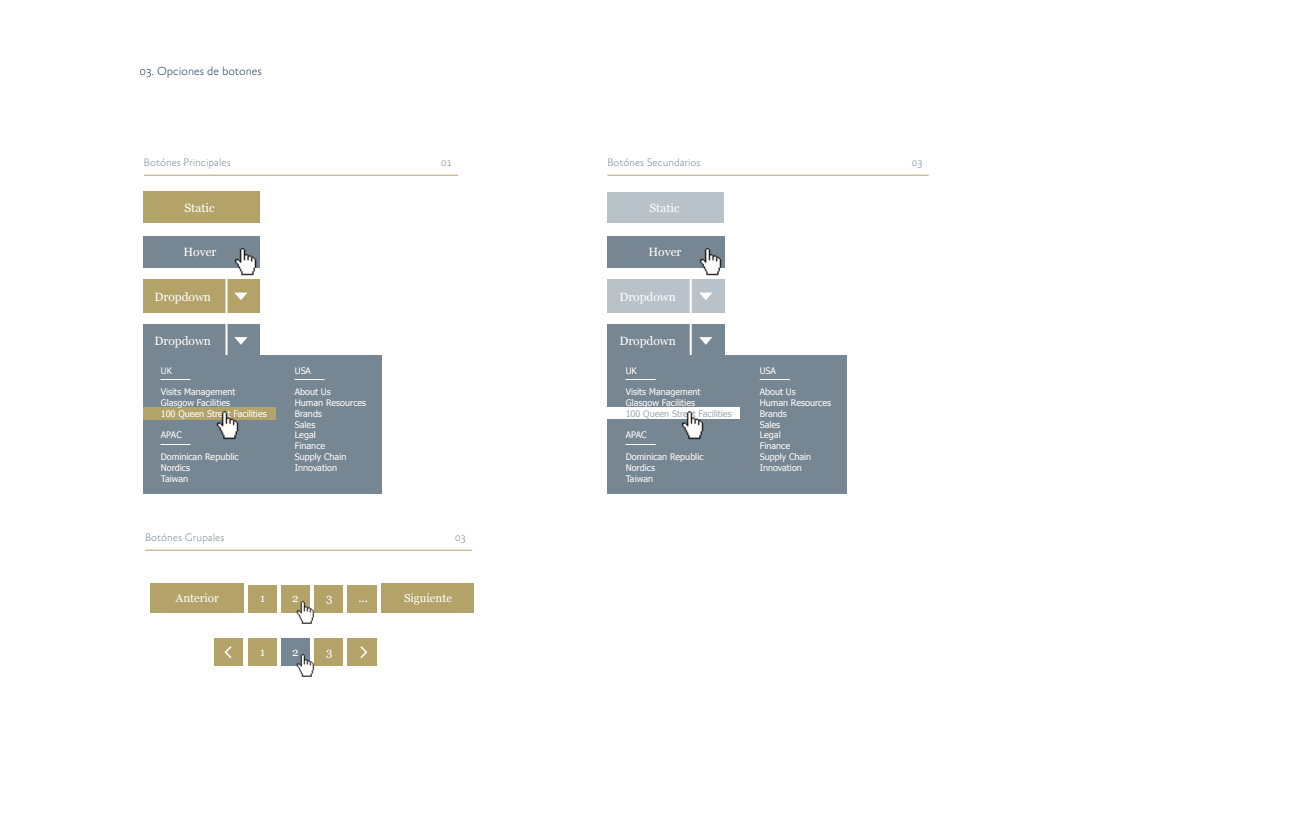
<style>
.page{position:relative;width:1303px;height:814px;background:#fff}
.page>*{position:absolute;margin:0;border:0;box-sizing:border-box;transform-origin:0 0}
.t1{font:12px "Georgia";color:#fff}
.t2{font:100 12px "Absara Sans OT";color:#1b365d}
.t3{font:11.6px "Georgia";color:#fff}
.t4{font:100 11px "Absara Sans OT";color:#768692}
.t5{font:9px/10.8px "Tahoma";color:#fff}
.t6{font:9px "Tahoma";color:#9faab3}
</style>
<div class="page">
<hr style="left:144px;top:175px;width:314px;height:1px;background:#b3a369">
<hr style="left:607px;top:175px;width:321px;height:1px;background:#b3a369">
<div style="left:607px;top:192px;width:116px;height:31px;background:#bac2c9"></div>
<div style="left:607px;top:236px;width:117px;height:32px;background:#768692"></div>
<div style="left:607px;top:279px;width:117px;height:34px;background:#bac2c9"></div>
<div style="left:607px;top:324px;width:117px;height:31px;background:#768692"></div>
<img style="left:699px;top:248px;width:23px;height:28px">
<hr style="left:689px;top:278px;width:2px;height:35px;background:#fff">
<hr style="left:689px;top:324px;width:2px;height:33px;background:#fff">
<svg style="left:700px;top:293px;width:12px;height:7px"></svg>
<svg style="left:699px;top:337px;width:13px;height:8px"></svg>
<div style="left:607px;top:355px;width:239px;height:139px;background:#768692"></div>
<div style="left:607px;top:407px;width:132px;height:12px;background:#fff"></div>
<hr style="left:625px;top:379px;width:30px;height:1px;background:#fff">
<hr style="left:759px;top:379px;width:30px;height:1px;background:#fff">
<hr style="left:625px;top:444px;width:30px;height:1px;background:#fff">
<img style="left:681px;top:411px;width:23px;height:29px">
<div style="left:143px;top:191px;width:116px;height:32px;background:#b3a369"></div>
<div style="left:143px;top:236px;width:116px;height:32px;background:#768692"></div>
<div style="left:143px;top:279px;width:116px;height:34px;background:#b3a369"></div>
<div style="left:143px;top:324px;width:116px;height:31px;background:#768692"></div>
<img style="left:234px;top:248px;width:23px;height:28px">
<hr style="left:225px;top:278px;width:2px;height:35px;background:#fff">
<hr style="left:225px;top:324px;width:2px;height:33px;background:#fff">
<svg style="left:234px;top:293px;width:13px;height:7px"></svg>
<svg style="left:234px;top:337px;width:13px;height:8px"></svg>
<div style="left:143px;top:355px;width:238px;height:139px;background:#768692"></div>
<div style="left:143px;top:407px;width:133px;height:13px;background:#b3a369"></div>
<hr style="left:160px;top:379px;width:30px;height:1px;background:#fff">
<hr style="left:294px;top:379px;width:30px;height:1px;background:#fff">
<hr style="left:160px;top:444px;width:30px;height:1px;background:#fff">
<img style="left:216px;top:411px;width:23px;height:29px">
<hr style="left:145px;top:550px;width:327px;height:1px;background:#b3a369">
<div style="left:150px;top:583px;width:93px;height:30px;background:#b3a369"></div>
<div style="left:381px;top:583px;width:92px;height:30px;background:#b3a369"></div>
<div style="left:248px;top:585px;width:28px;height:28px;background:#b3a369"></div>
<div style="left:281px;top:585px;width:28px;height:28px;background:#b3a369"></div>
<div style="left:314px;top:585px;width:28px;height:28px;background:#b3a369"></div>
<div style="left:347px;top:585px;width:29px;height:28px;background:#b3a369"></div>
<div style="left:248px;top:638px;width:28px;height:28px;background:#b3a369"></div>
<div style="left:214px;top:638px;width:28px;height:28px;background:#b3a369"></div>
<div style="left:281px;top:638px;width:28px;height:28px;background:#768692"></div>
<div style="left:314px;top:638px;width:28px;height:28px;background:#b3a369"></div>
<div style="left:347px;top:638px;width:29px;height:28px;background:#b3a369"></div>
<img style="left:296px;top:600px;width:19px;height:24px">
<img style="left:296px;top:653px;width:19px;height:24px">
<svg style="left:360px;top:646px;width:7px;height:12px"></svg>
<svg style="left:225px;top:646px;width:6px;height:12px"></svg>
<h1 class="t2" style="left:140px;top:64px;width:124px">03. Opciones de botones</h1>
<p class="t4" style="left:144px;top:156px;width:88px">Botónes Principales</p>
<p class="t4" style="left:441px;top:156px;width:12px">01</p>
<p class="t4" style="left:607px;top:156px;width:95px">Botónes Secundarios</p>
<p class="t4" style="left:911px;top:156px;width:12px">03</p>
<h1 class="t1" style="left:184px;top:199px;width:32px">Static</h1>
<h1 class="t1" style="left:183px;top:244px;width:34px">Hover</h1>
<h1 class="t1" style="left:154px;top:288px;width:58px">Dropdown</h1>
<h1 class="t1" style="left:154px;top:333px;width:58px">Dropdown</h1>
<p class="t5" style="left:161px;top:365px;width:13px">UK</p>
<p class="t5" style="left:161px;top:386px;width:107px">Visits Management<br>Glasgow Facilities<br>100 Queen Street Facilities</p>
<p class="t5" style="left:161px;top:429px;width:22px">APAC</p>
<p class="t5" style="left:161px;top:451px;width:79px">Dominican Republic<br>Nordics<br>Taiwan</p>
<p class="t5" style="left:295px;top:365px;width:18px">USA</p>
<p class="t5" style="left:295px;top:386px;width:73px">About Us<br>Human Resources<br>Brands<br>Sales<br>Legal<br>Finance<br>Supply Chain<br>Innovation</p>
<p class="t4" style="left:145px;top:531px;width:81px">Botónes Grupales</p>
<p class="t4" style="left:455px;top:531px;width:12px">03</p>
<p class="t3" style="left:175px;top:590px;width:45px">Anterior</p>
<p class="t3" style="left:260px;top:590px;width:6px">1</p>
<p class="t3" style="left:292px;top:590px;width:8px">2</p>
<p class="t3" style="left:326px;top:590px;width:8px">3</p>
<p class="t3" style="left:358px;top:590px;width:11px">...</p>
<p class="t3" style="left:404px;top:590px;width:49px">Siguiente</p>
<p class="t3" style="left:260px;top:643px;width:6px">1</p>
<p class="t3" style="left:292px;top:643px;width:8px">2</p>
<p class="t3" style="left:326px;top:643px;width:8px">3</p>
<h1 class="t1" style="left:649px;top:199px;width:32px">Static</h1>
<h1 class="t1" style="left:648px;top:244px;width:34px">Hover</h1>
<h1 class="t1" style="left:619px;top:288px;width:58px">Dropdown</h1>
<h1 class="t1" style="left:619px;top:333px;width:58px">Dropdown</h1>
<p class="t5" style="left:625px;top:365px;width:13px">UK</p>
<p class="t5" style="left:625px;top:386px;width:76px">Visits Management<br>Glasgow Facilities</p>
<p class="t6" style="left:625px;top:408px;width:107px">100 Queen Street Facilities</p>
<p class="t5" style="left:625px;top:429px;width:22px">APAC</p>
<p class="t5" style="left:625px;top:451px;width:79px">Dominican Republic<br>Nordics<br>Taiwan</p>
<p class="t5" style="left:759px;top:365px;width:18px">USA</p>
<p class="t5" style="left:759px;top:386px;width:73px">About Us<br>Human Resources<br>Brands<br>Sales<br>Legal<br>Finance<br>Supply Chain<br>Innovation</p>
</div>
